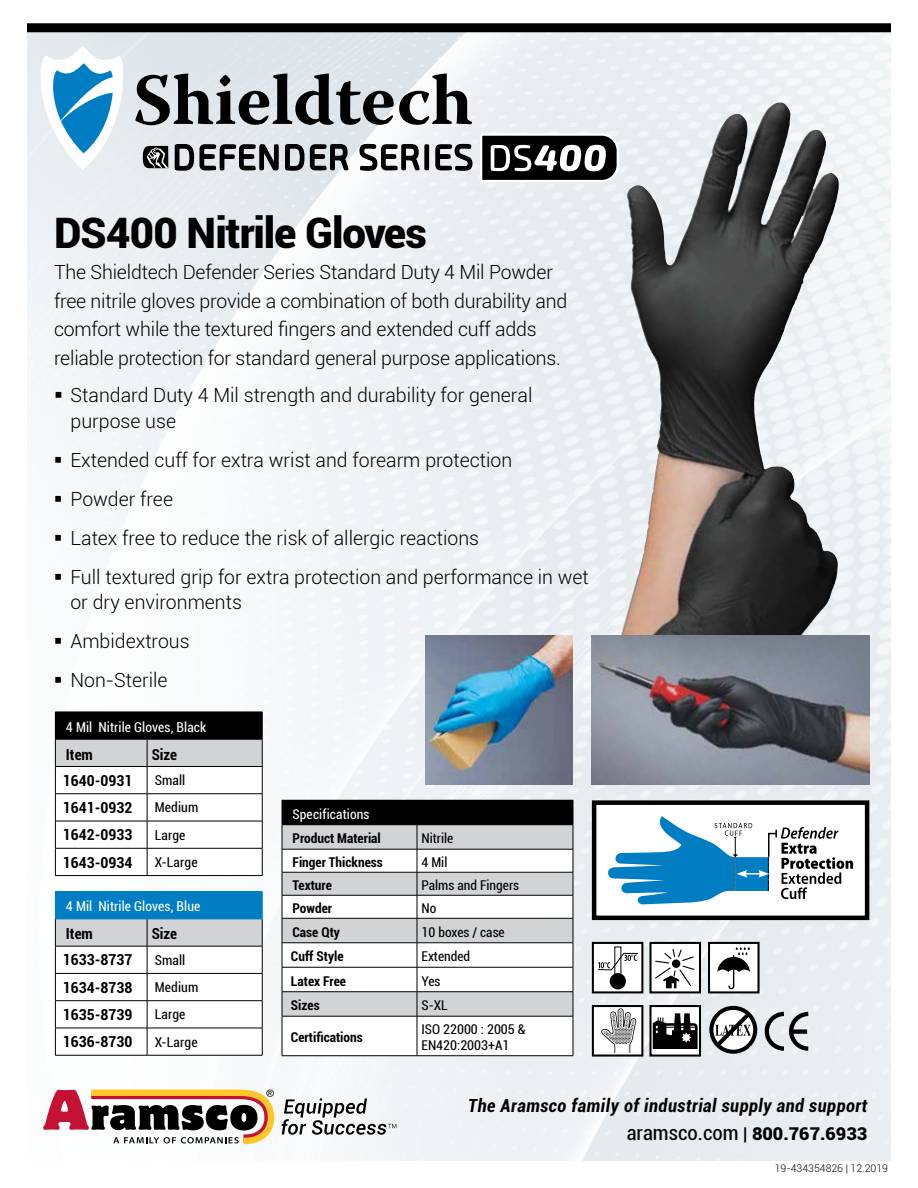
<style>
.page{position:relative;width:918px;height:1188px;background:#fff}
.page>*{position:absolute;margin:0;border:0;box-sizing:border-box;transform-origin:0 0}
.t1{font:900 42px "Roboto";letter-spacing:-.02em;color:#000}
.t2{font:300 19.5px/39px "Roboto";color:#000}
.t3{font:italic 700 condensed 18.15px "Roboto";letter-spacing:.03em;color:#000}
.t4{font:900 17.7px "Roboto";color:#000}
.t5{font:700 condensed 15.15px "Roboto";color:#000}
.t6{font:condensed 13.65px "Roboto";letter-spacing:.01em;color:#000}
.t7{font:condensed 13.65px "Roboto";letter-spacing:.01em;color:#fff}
.t8{font:700 condensed 13.5px "Roboto";color:#000}
.t9{font:condensed 13.5px/16.5px "Roboto";color:#000}
.t10{font:condensed 13.5px "Roboto";letter-spacing:.01em;color:#fff}
.t11{font:300 10.5px "Roboto";color:#000}
.s1{font-weight:400;font-stretch:condensed;font-size:20.55px}
.s2{font-weight:400}
</style>
<div class="page">
<img style="left:27px;top:32px;width:864px;height:1129px">
<div style="left:27px;top:23px;width:864px;height:9px;background:#000"></div>
<div style="left:282px;top:800px;width:291px;height:25px;background:#000"></div>
<svg style="left:283px;top:825px;width:290px;height:24px;background:#cbcdce"></svg>
<svg style="left:283px;top:850px;width:290px;height:205px"></svg>
<hr style="left:282px;top:1016px;width:1px;height:40px;background:#000">
<hr style="left:573px;top:1016px;width:1px;height:40px;background:#000">
<hr style="left:282px;top:1055px;width:135px;height:1px;background:#000">
<hr style="left:417px;top:1055px;width:156px;height:1px;background:#000">
<hr style="left:282px;top:849px;width:135px;height:1px;background:#000">
<hr style="left:417px;top:849px;width:156px;height:1px;background:#000">
<hr style="left:282px;top:872px;width:135px;height:1px;background:#000">
<hr style="left:417px;top:872px;width:156px;height:1px;background:#000">
<hr style="left:282px;top:895px;width:135px;height:1px;background:#000">
<hr style="left:417px;top:895px;width:156px;height:1px;background:#000">
<hr style="left:282px;top:918px;width:135px;height:1px;background:#000">
<hr style="left:417px;top:918px;width:156px;height:1px;background:#000">
<hr style="left:282px;top:943px;width:135px;height:1px;background:#000">
<hr style="left:417px;top:943px;width:156px;height:1px;background:#000">
<hr style="left:282px;top:967px;width:135px;height:1px;background:#000">
<hr style="left:417px;top:967px;width:156px;height:1px;background:#000">
<hr style="left:282px;top:991px;width:135px;height:1px;background:#000">
<hr style="left:417px;top:991px;width:156px;height:1px;background:#000">
<svg style="left:417px;top:825px;width:1px;height:191px"></svg>
<hr style="left:282px;top:1016px;width:135px;height:1px;background:#000">
<hr style="left:417px;top:1016px;width:156px;height:1px;background:#000">
<hr style="left:417px;top:1016px;width:1px;height:40px;background:#000">
<svg style="left:282px;top:825px;width:1px;height:191px"></svg>
<svg style="left:573px;top:800px;width:1px;height:216px"></svg>
<img style="left:626px;top:103px;width:151px;height:206px">
<svg style="left:135px;top:74px;width:337px;height:51px;background:#8b8f91"></svg>
<svg style="left:35px;top:46px;width:88px;height:124px"></svg>
<svg style="left:142px;top:132px;width:478px;height:51px"></svg>
<img style="left:592px;top:636px;width:277px;height:148px">
<svg style="left:55px;top:712px;width:208px;height:164px"></svg>
<hr style="left:55px;top:739px;width:92px;height:1px;background:#000">
<hr style="left:147px;top:739px;width:115px;height:1px;background:#000">
<hr style="left:55px;top:1055px;width:92px;height:1px;background:#000">
<hr style="left:147px;top:1055px;width:115px;height:1px;background:#000">
<hr style="left:55px;top:891px;width:92px;height:1px;background:#007dc3">
<hr style="left:147px;top:891px;width:115px;height:1px;background:#007dc3">
<svg style="left:55px;top:892px;width:208px;height:163px"></svg>
<hr style="left:55px;top:919px;width:92px;height:1px;background:#007dc3">
<hr style="left:147px;top:919px;width:115px;height:1px;background:#007dc3">
<svg style="left:281px;top:1098px;width:115px;height:37px"></svg>
<svg style="left:43px;top:1090px;width:231px;height:54px"></svg>
<div style="left:593px;top:1006px;width:49px;height:50px;background:#fff"></div>
<div style="left:592px;top:1005px;width:51px;height:52px;border:2px solid #000"></div>
<div style="left:593px;top:943px;width:49px;height:49px;background:#fff"></div>
<div style="left:592px;top:942px;width:51px;height:51px;border:2px solid #000"></div>
<div style="left:594px;top:803px;width:273px;height:115px;background:#fff"></div>
<div style="left:592px;top:800px;width:277px;height:120px;border:4px solid #000"></div>
<svg style="left:597px;top:816px;width:256px;height:345px"></svg>
<img style="left:425px;top:636px;width:147px;height:148px">
<svg style="left:56px;top:392px;width:5px;height:6px"></svg>
<svg style="left:56px;top:457px;width:5px;height:6px"></svg>
<svg style="left:56px;top:496px;width:5px;height:6px"></svg>
<svg style="left:56px;top:535px;width:5px;height:6px"></svg>
<svg style="left:56px;top:574px;width:5px;height:6px"></svg>
<svg style="left:56px;top:638px;width:5px;height:6px"></svg>
<svg style="left:56px;top:677px;width:5px;height:6px"></svg>
<h1 class="t1" style="left:54px;top:203px;width:374px">DS400 Nitrile Gloves</h1>
<p class="t2" style="left:54px;top:258px;width:515px;line-height:28.5px">The Shieldtech Defender Series Standard Duty 4 Mil Powder free nitrile gloves provide a combination of both durability and comfort while the textured fingers and extended cuff adds reliable protection for standard general purpose applications.</p>
<p class="t2" style="left:70px;top:382px;width:463px;line-height:25.5px">Standard Duty 4 Mil strength and durability for general purpose use</p>
<p class="t2" style="left:70px;top:440px;width:520px">Extended cuff for extra wrist and forearm protection<br>Powder free<br>Latex free to reduce the risk of allergic reactions<br>Full textured grip for extra protection and performance in wet</p>
<p class="t2" style="left:70px;top:582px;width:173px">or dry environments<br>Ambidextrous<br>Non-Sterile</p>
<p class="t7" style="left:66px;top:717px;width:142px">4 Mil Nitrile Gloves, Black</p>
<p class="t5" style="left:66px;top:744px;width:28px">Item</p>
<p class="t5" style="left:152px;top:744px;width:27px">Size</p>
<p class="t5" style="left:63px;top:770px;width:71px">1640-0931</p>
<p class="t6" style="left:155px;top:771px;width:32px">Small</p>
<p class="t5" style="left:63px;top:797px;width:71px">1641-0932</p>
<p class="t6" style="left:155px;top:798px;width:45px">Medium</p>
<p class="t5" style="left:63px;top:824px;width:71px">1642-0933</p>
<p class="t6" style="left:155px;top:825px;width:32px">Large</p>
<p class="t5" style="left:63px;top:852px;width:71px">1643-0934</p>
<p class="t6" style="left:155px;top:853px;width:44px">X-Large</p>
<p class="t7" style="left:66px;top:897px;width:136px">4 Mil Nitrile Gloves, Blue</p>
<p class="t5" style="left:66px;top:923px;width:28px">Item</p>
<p class="t5" style="left:152px;top:923px;width:27px">Size</p>
<p class="t5" style="left:63px;top:949px;width:71px">1633-8737</p>
<p class="t6" style="left:155px;top:951px;width:32px">Small</p>
<p class="t5" style="left:63px;top:977px;width:71px">1634-8738</p>
<p class="t6" style="left:155px;top:978px;width:45px">Medium</p>
<p class="t5" style="left:63px;top:1004px;width:71px">1635-8739</p>
<p class="t6" style="left:155px;top:1005px;width:32px">Large</p>
<p class="t5" style="left:63px;top:1031px;width:71px">1636-8730</p>
<p class="t6" style="left:155px;top:1032px;width:44px">X-Large</p>
<p class="t10" style="left:292px;top:804px;width:79px">Specifications</p>
<p class="t8" style="left:292px;top:829px;width:90px">Product Material</p>
<p class="t9" style="left:422px;top:830px;width:33px">Nitrile</p>
<p class="t8" style="left:292px;top:853px;width:92px">Finger Thickness</p>
<p class="t9" style="left:422px;top:853px;width:27px">4 Mil</p>
<p class="t8" style="left:292px;top:876px;width:41px">Texture</p>
<p class="t9" style="left:422px;top:876px;width:99px">Palms and Fingers</p>
<p class="t8" style="left:292px;top:899px;width:41px">Powder</p>
<p class="t9" style="left:422px;top:899px;width:16px">No</p>
<p class="t8" style="left:292px;top:922px;width:49px">Case Qty</p>
<p class="t9" style="left:422px;top:923px;width:85px">10 boxes / case</p>
<p class="t8" style="left:291px;top:947px;width:54px">Cuff Style</p>
<p class="t9" style="left:422px;top:948px;width:50px">Extended</p>
<p class="t8" style="left:291px;top:971px;width:57px">Latex Free</p>
<p class="t9" style="left:422px;top:972px;width:21px">Yes</p>
<p class="t8" style="left:291px;top:996px;width:30px">Sizes</p>
<p class="t9" style="left:422px;top:997px;width:28px">S-XL</p>
<p class="t8" style="left:291px;top:1028px;width:73px">Certifications</p>
<p class="t9" style="left:422px;top:1020px;width:106px">ISO 22000 : 2005 &amp;<br>EN420:2003+A1</p>
<p class="t3" style="left:468px;top:1092px;width:401px">The Aramsco family of industrial supply and support</p>
<p class="t4" style="left:627px;top:1122px;width:242px"><span class="s1">aramsco.com</span> <span class="s2">|</span> 800.767.6933</p>
<p class="t11" style="left:775px;top:1161px;width:115px">19-434354826 | 12.2019</p>
</div>
